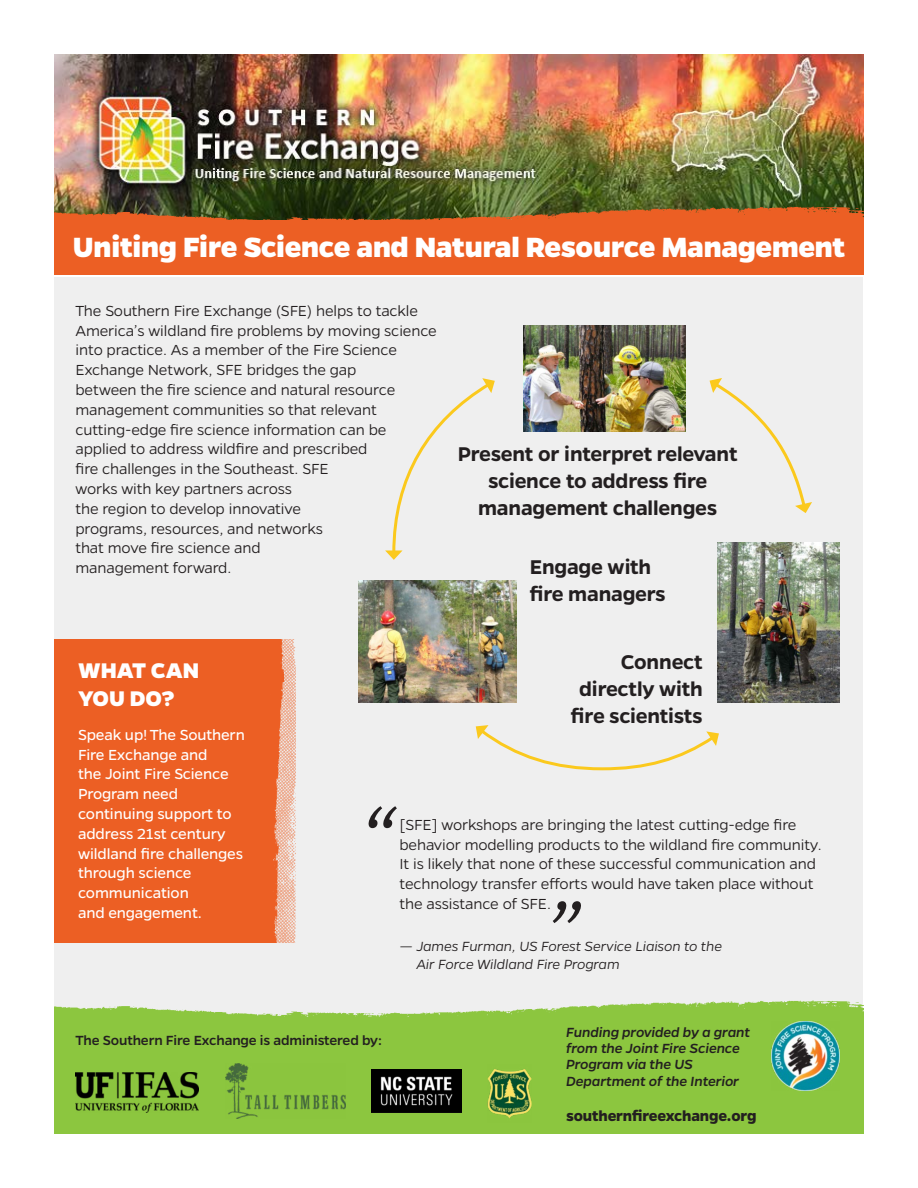
<style>
.page{position:relative;width:918px;height:1188px;background:#fff}
.page>*{position:absolute;margin:0;border:0;box-sizing:border-box;transform-origin:0 0}
.t1{font:italic 300 105px "Gentona";color:#231f20}
.t2{font:800 31.5px "Gentona";letter-spacing:-.01em;color:#fff}
.t3{font:800 24px/28.8px "Gentona";color:#fff}
.t4{font:600 22.5px/27px "Gentona";letter-spacing:-.01em;color:#231f20;text-align:center}
.t5{font:300 16.5px/19.8px "Gentona";letter-spacing:-.01em;color:#231f20}
.t6{font:16.5px/19.8px "Gentona";letter-spacing:-.01em;color:#fff}
.t7{font:700 16.5px "Gentona";letter-spacing:-.01em;color:#231f20}
.t8{font:italic 500 15px/16.2px "Gentona";letter-spacing:-.01em;color:#231f20}
.t9{font:italic 300 15px/18px "Gentona";letter-spacing:-.01em;color:#231f20}
.t10{font:500 15px "Gentona";letter-spacing:-.01em;color:#231f20}
</style>
<div class="page">
<div style="left:55px;top:277px;width:808px;height:801px;background:#efefef"></div>
<img style="left:54px;top:54px;width:810px;height:131px">
<div style="left:54px;top:220px;width:810px;height:55px;background:#ec5f24"></div>
<img style="left:54px;top:185px;width:810px;height:35px">
<div style="left:54px;top:1017px;width:810px;height:117px;background:#8cc63f"></div>
<img style="left:54px;top:1000px;width:810px;height:22px">
<img style="left:771px;top:1022px;width:69px;height:68px">
<img style="left:371px;top:1069px;width:90px;height:44px">
<img style="left:225px;top:1063px;width:120px;height:56px">
<img style="left:76px;top:1072px;width:122px;height:41px">
<img style="left:488px;top:1069px;width:44px;height:50px">
<img style="left:523px;top:325px;width:162px;height:106px">
<img style="left:358px;top:580px;width:158px;height:123px">
<img style="left:717px;top:542px;width:123px;height:161px">
<svg style="left:385px;top:378px;width:110px;height:182px"></svg>
<svg style="left:710px;top:378px;width:102px;height:135px"></svg>
<svg style="left:476px;top:725px;width:243px;height:46px"></svg>
<div style="left:55px;top:639px;width:215px;height:303px;background:#ec5f24"></div>
<img style="left:290px;top:639px;width:6px;height:303px">
<img style="left:270px;top:639px;width:20px;height:303px">
<h2 class="t2" style="left:73px;top:229px;width:774px">Uniting Fire Science and Natural Resource Management</h2>
<p class="t5" style="left:76px;top:301px;width:363px">The Southern Fire Exchange (SFE) helps to tackle America’s wildland fire problems by moving science into practice. As a member of the Fire Science Exchange Network, SFE bridges the gap<br>between the fire science and natural resource management communities so that relevant cutting-edge fire science information can be applied to address wildfire and prescribed<br>fire challenges in the Southeast. SFE<br>works with key partners across<br>the region to develop innovative<br>programs, resources, and networks<br>that move fire science and<br>management forward.</p>
<h3 class="t4" style="left:458px;top:440px;width:281px">Present or interpret relevant science to address fire management challenges</h3>
<h3 class="t4" style="left:530px;top:553px;width:138px;text-align:left">Engage with fire managers</h3>
<h3 class="t3" style="left:78px;top:655px;width:122px">WHAT CAN<br>YOU DO?</h3>
<p class="t6" style="left:78px;top:725px;width:168px">Speak up! The Southern<br>Fire Exchange and<br>the Joint Fire Science<br>Program need continuing support to address 21st century wildland fire challenges through science communication<br>and engagement.</p>
<h3 class="t4" style="left:571px;top:648px;width:133px;text-align:right">Connect directly with fire scientists</h3>
<h1 class="t1" style="left:356px;top:783px;width:42px">“</h1>
<p class="t5" style="left:400px;top:815px;width:424px">[SFE] workshops are bringing the latest cutting-edge fire behavior modelling products to the wildland fire community.<br>It is likely that none of these successful communication and technology transfer efforts would have taken place without the assistance of SFE.</p>
<p class="t9" style="left:416px;top:937px;width:307px;text-indent:-17px">— James Furman, US Forest Service Liaison to the<br>Air Force Wildland Fire Program</p>
<h1 class="t1" style="left:542px;top:878px;width:42px">”</h1>
<p class="t10" style="left:76px;top:1032px;width:308px">The Southern Fire Exchange is administered by:</p>
<p class="t8" style="left:566px;top:1024px;width:185px">Funding provided by a grant from the Joint Fire Science<br>Program via the US<br>Department of the Interior</p>
<p class="t7" style="left:566px;top:1106px;width:192px">southernfireexchange.org</p>
</div>
